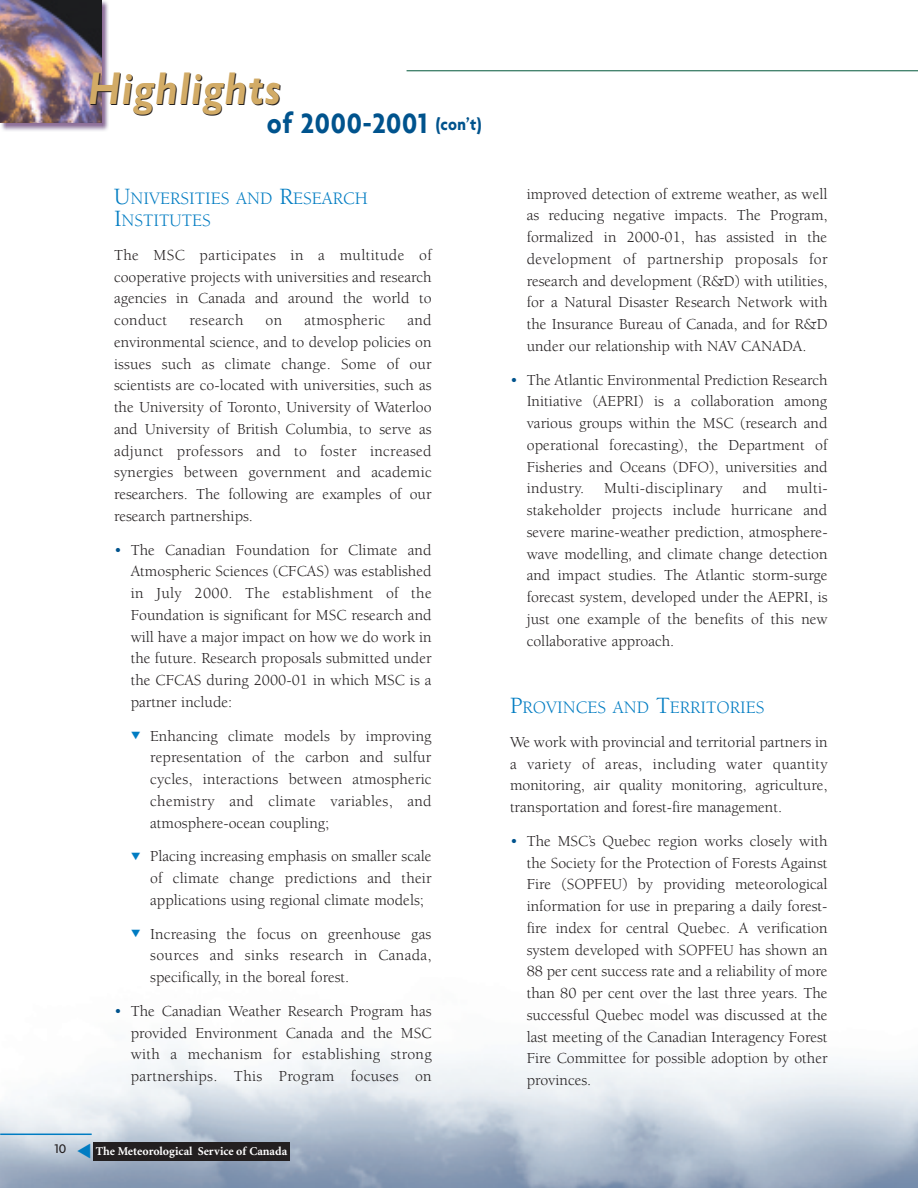
<style>
.page{position:relative;width:918px;height:1188px;background:#fff}
.page>*{position:absolute;margin:0;border:0;box-sizing:border-box;transform-origin:0 0}
.t1{font:italic 700 46.2px "Gill Sans";letter-spacing:.025em;color:#231f20;scale:.9 1}
.t2{font:700 30.15px "Agenda";letter-spacing:.03em;color:#00538d;scale:.9 1}
.t3{font:18px/21.8px "Berkeley";color:#007cc2}
.t4{font:15.75px/21.8px "Berkeley";color:#231f20;text-align:justify}
.t5{font:15.75px "Berkeley";letter-spacing:.02em;color:#231f20}
.t6{font:500 13.5px "Agenda";color:#231f20}
.t7{font:700 12px "Minion";color:#fff}
.s1{font-size:18px}
.s2{font-size:24px}
.s3{color:#00538d}
.s4{color:#007cc2}
</style>
<div class="page">
<hr style="left:1px;top:1134px;width:91px;height:1px;background:#007cc2">
<div style="left:93px;top:1142px;width:197px;height:19px;background:#231f20"></div>
<hr style="left:407px;top:70px;width:511px;height:1px;background:#005639">
<img style="left:1px;top:0;width:107px;height:131px">
<img style="left:1px;top:0;width:100px;height:122px">
<svg style="left:78px;top:1143px;width:12px;height:15px"></svg>
<h1 class="t1" style="left:89px;top:73px;width:215px">Highlights</h1>
<h2 class="t2" style="left:267px;top:111px;width:240px">of 2000-2001 <span class="s1">(con’t)</span></h2>
<p class="t3" style="left:114px;top:190px;width:255px"><span class="s2">U</span>NIVERSITIES AND <span class="s2">R</span>ESEARCH<br><span class="s2">I</span>NSTITUTES</p>
<p class="t4" style="left:114px;top:246px;width:319px">The MSC participates in a multitude of cooperative projects with universities and research agencies in Canada and around the world to conduct</p>
<p class="t4" style="left:114px;top:311px;width:319px;text-indent:293px">and environmental science, and to develop policies on issues such as climate change. Some of our scientists are co-located with universities, such as the University of Toronto, University of Waterloo and University of British Columbia, to serve as adjunct professors and to foster increased synergies between government and academic researchers. The following are examples of our research partnerships.</p>
<p class="t4" style="left:131px;top:540px;width:303px;text-indent:-17px"><span class="s3">•</span> The Canadian Foundation for Climate and Atmospheric Sciences (CFCAS) was established in July 2000. The establishment of the Foundation is significant for MSC research and will have a major impact on how we do work in the future. Research proposals submitted under the CFCAS during 2000-01 in which MSC is a partner include:</p>
<p class="t4" style="left:150px;top:726px;width:283px;text-indent:-19px"><span class="s4">▼</span> Enhancing climate models by improving representation of the carbon and sulfur cycles, interactions between atmospheric chemistry and climate variables, and atmosphere-ocean coupling;</p>
<p class="t4" style="left:150px;top:847px;width:283px;text-indent:-19px"><span class="s4">▼</span> Placing increasing emphasis on smaller scale of climate change predictions and their applications using regional climate models;</p>
<p class="t4" style="left:150px;top:924px;width:283px;text-indent:-19px"><span class="s4">▼</span> Increasing the focus on greenhouse gas sources and sinks research in Canada, specifically, in the boreal forest.</p>
<p class="t4" style="left:131px;top:1002px;width:303px;text-indent:-17px"><span class="s3">•</span> The Canadian Weather Research Program has provided Environment Canada and the MSC with a mechanism for establishing strong partnerships. This Program focuses on</p>
<p class="t5" style="left:189px;top:314px;width:56px">research</p>
<p class="t4" style="left:266px;top:311px;width:18px">on</p>
<p class="t5" style="left:304px;top:314px;width:82px">atmospheric</p>
<p class="t6" style="left:54px;top:1143px;width:13px">10</p>
<p class="t7" style="left:96px;top:1146px;width:193px">The Meteorological Service of Canada</p>
<p class="t4" style="left:527px;top:184px;width:303px">improved detection of extreme weather, as well as reducing negative impacts. The Program, formalized in 2000-01, has assisted in the development of partnership proposals for research and development (R&amp;D) with utilities, for a Natural Disaster Research Network with the Insurance Bureau of Canada, and for R&amp;D under our relationship with NAV CANADA.</p>
<p class="t4" style="left:527px;top:370px;width:302px;text-indent:-17px"><span class="s3">•</span> The Atlantic Environmental Prediction Research Initiative (AEPRI) is a collaboration among various groups within the MSC (research and operational forecasting), the Department of Fisheries and Oceans (DFO), universities and industry.</p>
<p class="t4" style="left:527px;top:479px;width:303px;text-indent:260px">multi&shy;stakeholder projects include hurricane and severe marine-weather prediction, atmosphere&shy;wave modelling, and climate change detection and impact studies. The Atlantic storm-surge forecast system, developed under the AEPRI, is just one example of the benefits of this new collaborative approach.</p>
<p class="t5" style="left:604px;top:482px;width:120px">Multi-disciplinary</p>
<p class="t4" style="left:743px;top:479px;width:26px">and</p>
<p class="t3" style="left:510px;top:698px;width:256px"><span class="s2">P</span>ROVINCES AND <span class="s2">T</span>ERRITORIES</p>
<p class="t4" style="left:510px;top:733px;width:319px">We work with provincial and territorial partners in a variety of areas, including water quantity monitoring, air quality monitoring, agriculture, transportation and forest-fire management.</p>
<p class="t4" style="left:527px;top:832px;width:302px;text-indent:-17px"><span class="s3">•</span> The MSC’s Quebec region works closely with the Society for the Protection of Forests Against Fire (SOPFEU) by providing meteorological information for use in preparing a daily forest&shy;fire index for central Quebec. A verification system developed with SOPFEU has shown an 88 per cent success rate and a reliability of more than 80 per cent over the last three years. The successful Quebec model was discussed at the last meeting of the Canadian Interagency Forest Fire Committee for possible adoption by other provinces.</p>
</div>
